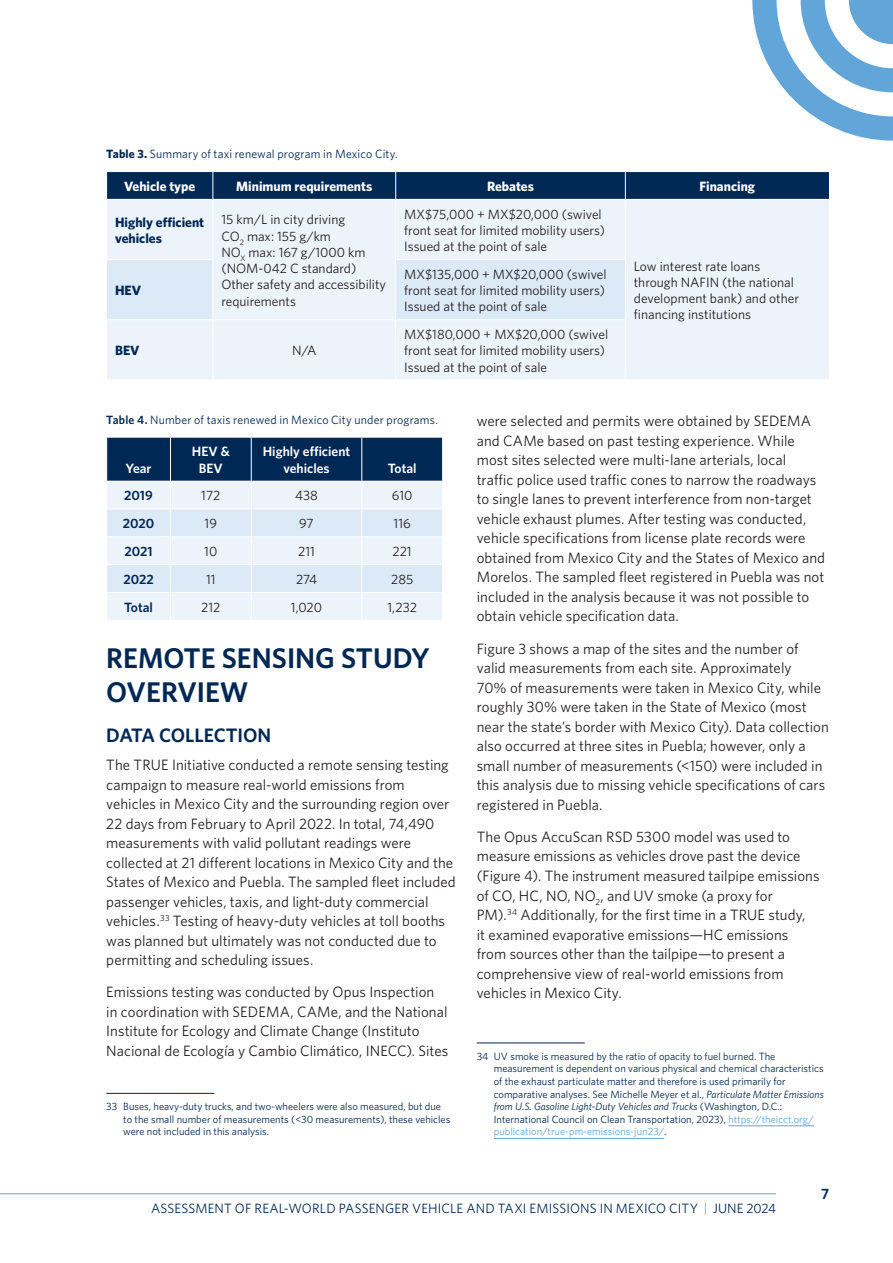
<style>
.page{position:relative;width:893px;height:1263px;background:#fff}
.page>*{position:absolute;margin:0;border:0;box-sizing:border-box;transform-origin:0 0}
.t1{font:600 28.5px/34.2px "Whitney";color:#002855}
.t2{font:600 19.5px "Whitney";color:#002855}
.t3{font:15px/19.5px "Whitney";letter-spacing:.005em;color:#231f20}
.t4{font:600 15px "Whitney";color:#002855}
.Table_body{font:13.5px/16.2px "Whitney";color:#231f20}
.t5{font:13.5px "Whitney";letter-spacing:.01em;color:#002855}
.Table_category{font:700 13.5px "Whitney";color:#fff}
.Table_category-2{font:600 13.5px/16.2px "Whitney";color:#fff;text-align:center}
.Table_left_col{font:700 13.5px/16.5px "Whitney";color:#002855}
.Table_left_col-2{font:600 13.5px "Whitney";color:#002855}
.Table_Title{font:12px "Whitney";letter-spacing:.015em;color:#002855}
.footnote{font:10.5px/12.6px "Whitney";color:#002855}
.s1{font-weight:700}
.s2{font-weight:600}
.s3{font-style:italic}
.s4{color:#62a5d9}
</style>
<div class="page">
<svg style="left:752px;top:0;width:141px;height:141px"></svg>
<hr style="left:0;top:1193px;width:776px;height:1px;background:#62a5d9">
<svg style="left:106px;top:437px;width:337px;height:183px;background:#b2c1d2"></svg>
<hr style="left:106px;top:1093px;width:108px;height:1px;background:#002855">
<hr style="left:477px;top:1043px;width:108px;height:1px;background:#002855">
<hr style="left:728px;top:1125px;width:86px;height:1px;background:#62a5d9">
<hr style="left:494px;top:1138px;width:170px;height:1px;background:#62a5d9">
<div style="left:107px;top:200px;width:722px;height:179px;background:#edf3fa"></div>
<svg style="left:107px;top:260px;width:518px;height:59px;background:#e2ecf7"></svg>
<hr style="left:395px;top:200px;width:1px;height:59px;background:#fff">
<hr style="left:625px;top:200px;width:1px;height:59px;background:#fff">
<hr style="left:106px;top:259px;width:107px;height:1px;background:#fff">
<hr style="left:395px;top:259px;width:231px;height:1px;background:#fff">
<hr style="left:395px;top:260px;width:1px;height:59px;background:#fff">
<hr style="left:625px;top:260px;width:1px;height:59px;background:#fff">
<hr style="left:106px;top:319px;width:107px;height:1px;background:#fff">
<hr style="left:213px;top:319px;width:183px;height:1px;background:#fff">
<hr style="left:396px;top:319px;width:230px;height:1px;background:#fff">
<hr style="left:395px;top:320px;width:1px;height:60px;background:#fff">
<hr style="left:625px;top:320px;width:1px;height:60px;background:#fff">
<svg style="left:107px;top:172px;width:722px;height:27px;background:#032a57"></svg>
<hr style="left:212px;top:200px;width:1px;height:59px;background:#fff">
<hr style="left:212px;top:260px;width:1px;height:59px;background:#fff">
<hr style="left:212px;top:320px;width:1px;height:60px;background:#fff">
<p class="Table_Title" style="left:106px;top:146px;width:293px"><span class="s1">Table 3.</span> Summary of taxi renewal program in Mexico City.</p>
<p class="Table_category" style="left:124px;top:177px;width:73px">Vehicle type</p>
<p class="Table_category" style="left:236px;top:177px;width:138px">Minimum requirements</p>
<p class="Table_category" style="left:487px;top:177px;width:48px">Rebates</p>
<p class="Table_category" style="left:700px;top:177px;width:57px">Financing</p>
<p class="Table_left_col" style="left:115px;top:213px;width:91px">Highly efficient vehicles</p>
<p class="Table_body" style="left:221px;top:211px;width:125px">15 km/L in city driving</p>
<p class="Table_body" style="left:404px;top:206px;width:202px">MX$75,000 + MX$20,000 (swivel front seat for limited mobility users)</p>
<p class="Table_body" style="left:404px;top:238px;width:144px">Issued at the point of sale</p>
<p class="Table_body" style="left:221px;top:228px;width:111px">CO<sub>2</sub> max: 155 g/km</p>
<p class="Table_body" style="left:221px;top:244px;width:146px">NO<sub>X</sub> max: 167 g/1000 km (NOM-042 C standard)</p>
<p class="Table_body" style="left:221px;top:276px;width:166px">Other safety and accessibility requirements</p>
<p class="Table_body" style="left:634px;top:258px;width:167px">Low interest rate loans through NAFIN (the national development bank) and other financing institutions</p>
<p class="Table_body" style="left:404px;top:266px;width:204px">MX$135,000 + MX$20,000 (swivel front seat for limited mobility users)</p>
<p class="Table_body" style="left:404px;top:298px;width:144px">Issued at the point of sale</p>
<p class="Table_left_col" style="left:115px;top:282px;width:28px">HEV</p>
<p class="Table_left_col" style="left:115px;top:342px;width:26px">BEV</p>
<p class="Table_body" style="left:292px;top:342px;width:26px">N/A</p>
<p class="Table_body" style="left:404px;top:326px;width:205px">MX$180,000 + MX$20,000 (swivel front seat for limited mobility users)</p>
<p class="Table_body" style="left:404px;top:358px;width:144px">Issued at the point of sale</p>
<p class="Table_Title" style="left:106px;top:412px;width:333px"><span class="s2">Table 4.</span> Number of taxis renewed in Mexico City under programs.</p>
<p class="Table_category-2" style="left:126px;top:460px;width:27px">Year</p>
<p class="Table_category-2" style="left:192px;top:443px;width:39px">HEV &amp;<br>BEV</p>
<p class="Table_category-2" style="left:263px;top:443px;width:89px">Highly efficient vehicles</p>
<p class="Table_category-2" style="left:388px;top:460px;width:30px">Total</p>
<p class="Table_left_col-2" style="left:124px;top:487px;width:30px">2019</p>
<p class="Table_body" style="left:201px;top:487px;width:21px">172</p>
<p class="Table_body" style="left:295px;top:487px;width:24px">438</p>
<p class="Table_body" style="left:392px;top:487px;width:22px">610</p>
<p class="Table_left_col-2" style="left:123px;top:515px;width:33px">2020</p>
<p class="Table_body" style="left:205px;top:515px;width:14px">19</p>
<p class="Table_body" style="left:299px;top:515px;width:16px">97</p>
<p class="Table_body" style="left:394px;top:515px;width:19px">116</p>
<p class="Table_left_col-2" style="left:124px;top:542px;width:30px">2021</p>
<p class="Table_body" style="left:204px;top:543px;width:15px">10</p>
<p class="Table_body" style="left:298px;top:543px;width:18px">211</p>
<p class="Table_body" style="left:393px;top:543px;width:21px">221</p>
<p class="Table_left_col-2" style="left:123px;top:570px;width:32px">2022</p>
<p class="Table_body" style="left:206px;top:571px;width:11px">11</p>
<p class="Table_body" style="left:296px;top:571px;width:23px">274</p>
<p class="Table_body" style="left:391px;top:571px;width:24px">285</p>
<p class="Table_left_col-2" style="left:124px;top:598px;width:30px">Total</p>
<p class="Table_body" style="left:201px;top:599px;width:21px">212</p>
<p class="Table_body" style="left:291px;top:599px;width:33px">1,020</p>
<p class="Table_body" style="left:387px;top:599px;width:31px">1,232</p>
<h1 class="t1" style="left:106px;top:640px;width:325px">REMOTE SENSING STUDY<br>OVERVIEW</h1>
<h2 class="t2" style="left:106px;top:722px;width:167px">DATA COLLECTION</h2>
<p class="t3" style="left:106px;top:755px;width:351px">The TRUE Initiative conducted a remote sensing testing campaign to measure real-world emissions from vehicles in Mexico City and the surrounding region over 22 days from February to April 2022. In total, 74,490 measurements with valid pollutant readings were collected at 21 different locations in Mexico City and the States of Mexico and Puebla. The sampled fleet included passenger vehicles, taxis, and light-duty commercial vehicles.<sup>33</sup> Testing of heavy-duty vehicles at toll booths was planned but ultimately was not conducted due to permitting and scheduling issues.</p>
<p class="t3" style="left:106px;top:982px;width:343px">Emissions testing was conducted by Opus Inspection in coordination with SEDEMA, CAMe, and the National Institute for Ecology and Climate Change (Instituto Nacional de Ecología y Cambio Climático, INECC). Sites</p>
<p class="footnote" style="left:123px;top:1100px;width:329px;text-indent:-17px">33 Buses, heavy-duty trucks, and two-wheelers were also measured, but due to the small number of measurements (&lt;30 measurements), these vehicles were not included in this analysis.</p>
<p class="t3" style="left:477px;top:411px;width:350px">were selected and permits were obtained by SEDEMA and CAMe based on past testing experience. While most sites selected were multi-lane arterials, local traffic police used traffic cones to narrow the roadways to single lanes to prevent interference from non-target vehicle exhaust plumes. After testing was conducted, vehicle specifications from license plate records were obtained from Mexico City and the States of Mexico and Morelos. The sampled fleet registered in Puebla was not included in the analysis because it was not possible to obtain vehicle specification data.</p>
<p class="t3" style="left:477px;top:638px;width:354px">Figure 3 shows a map of the sites and the number of valid measurements from each site. Approximately<br>70% of measurements were taken in Mexico City, while roughly 30% were taken in the State of Mexico (most near the state’s border with Mexico City). Data collection also occurred at three sites in Puebla; however, only a small number of measurements (&lt;150) were included in this analysis due to missing vehicle specifications of cars registered in Puebla.</p>
<p class="t3" style="left:477px;top:827px;width:344px">The Opus AccuScan RSD 5300 model was used to measure emissions as vehicles drove past the device (Figure 4). The instrument measured tailpipe emissions of CO, HC, NO, NO<sub>2</sub>, and UV smoke (a proxy for<br>PM).<sup>34</sup> Additionally, for the first time in a TRUE study,<br>it examined evaporative emissions—HC emissions from sources other than the tailpipe—to present a comprehensive view of real-world emissions from vehicles in Mexico City.</p>
<p class="footnote" style="left:494px;top:1049px;width:331px;text-indent:-17px">34 UV smoke is measured by the ratio of opacity to fuel burned. The measurement is dependent on various physical and chemical characteristics of the exhaust particulate matter and therefore is used primarily for comparative analyses. See Michelle Meyer et al., <span class="s3">Particulate Matter Emissions from U.S. Gasoline Light-Duty Vehicles and Trucks</span> (Washington, D.C.:<br>International Council on Clean Transportation, 2023), <span class="s4">https://theicct.org/ publication/true-pm-emissions-jun23/</span>.</p>
<p class="t4" style="left:821px;top:1184px;width:10px">7</p>
<p class="t5" style="left:151px;top:1199px;width:626px">ASSESSMENT OF REAL-WORLD PASSENGER VEHICLE AND TAXI EMISSIONS IN MEXICO CITY <span class="s4">|</span> JUNE 2024</p>
</div>
